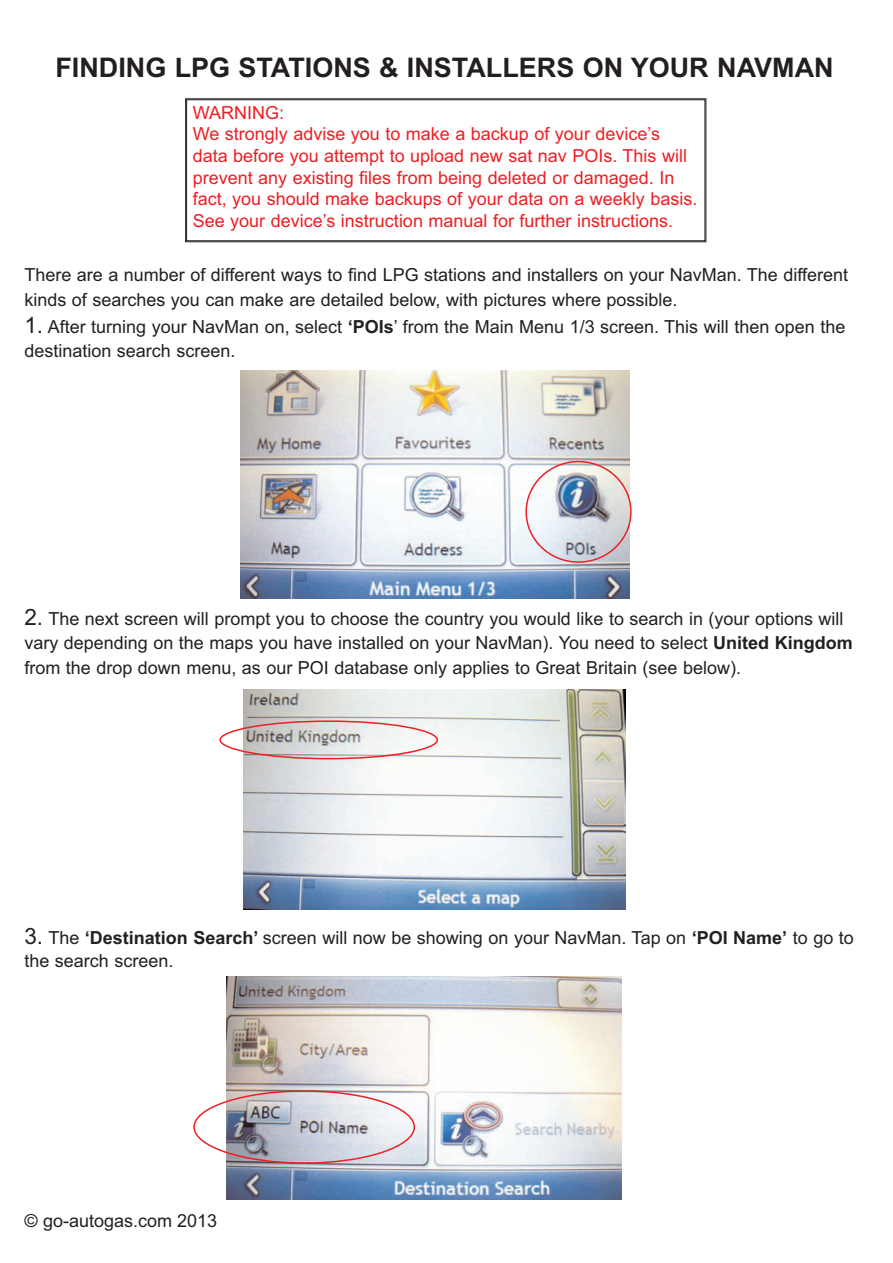
<style>
.page{position:relative;width:893px;height:1263px;background:#fff}
.page>*{position:absolute;margin:0;border:0;box-sizing:border-box;transform-origin:0 0}
.t1{font:700 27px "Arial";color:#231f20}
.t2{font:18px/23.9px "Arial";color:#231f20}
.t3{font:18px/21.6px "Arial";color:#ee1e24}
.s1{font-size:22.5px}
.s2{font-weight:700}
</style>
<div class="page">
<div style="left:185px;top:98px;width:521px;height:144px;border:1px solid #231f20"></div>
<div style="left:186px;top:100px;width:519px;height:141px;border:1px solid #231f20"></div>
<img style="left:240px;top:371px;width:390px;height:228px">
<img style="left:525px;top:461px;width:107px;height:102px">
<img style="left:244px;top:689px;width:381px;height:220px">
<img style="left:227px;top:976px;width:394px;height:223px">
<img style="left:219px;top:720px;width:219px;height:39px">
<img style="left:193px;top:1090px;width:222px;height:74px">
<p class="t1" style="left:55px;top:50px;width:780px">FINDING LPG STATIONS &amp; INSTALLERS ON YOUR NAVMAN</p>
<p class="t3" style="left:193px;top:102px;width:506px">WARNING:<br>We strongly advise you to make a backup of your device’s data before you attempt to upload new sat nav POIs. This will prevent any existing files from being deleted or damaged. In fact, you should make backups of your data on a weekly basis.<br>See your device’s instruction manual for further instructions.</p>
<p class="t2" style="left:24px;top:263px;width:825px;line-height:24.8px">There are a number of different ways to find LPG stations and installers on your NavMan. The different kinds of searches you can make are detailed below, with pictures where possible.</p>
<p class="t2" style="left:24px;top:315px;width:823px"><span class="s1">1.</span> After turning your NavMan on, select <span class="s2">‘POIs</span>’ from the Main Menu 1/3 screen. This will then open the destination search screen.</p>
<p class="t2" style="left:24px;top:607px;width:830px;line-height:24.3px"><span class="s1">2.</span> The next screen will prompt you to choose the country you would like to search in (your options will vary depending on the maps you have installed on your NavMan). You need to select <span class="s2">United Kingdom </span>from the drop down menu, as our POI database only applies to Great Britain (see below).</p>
<p class="t2" style="left:24px;top:925px;width:831px"><span class="s1">3.</span> The <span class="s2">‘Destination Search’</span> screen will now be showing on your NavMan. Tap on <span class="s2">‘POI Name’</span> to go to the search screen.</p>
<p class="t2" style="left:24px;top:1208px;width:194px">© go-autogas.com 2013</p>
</div>
